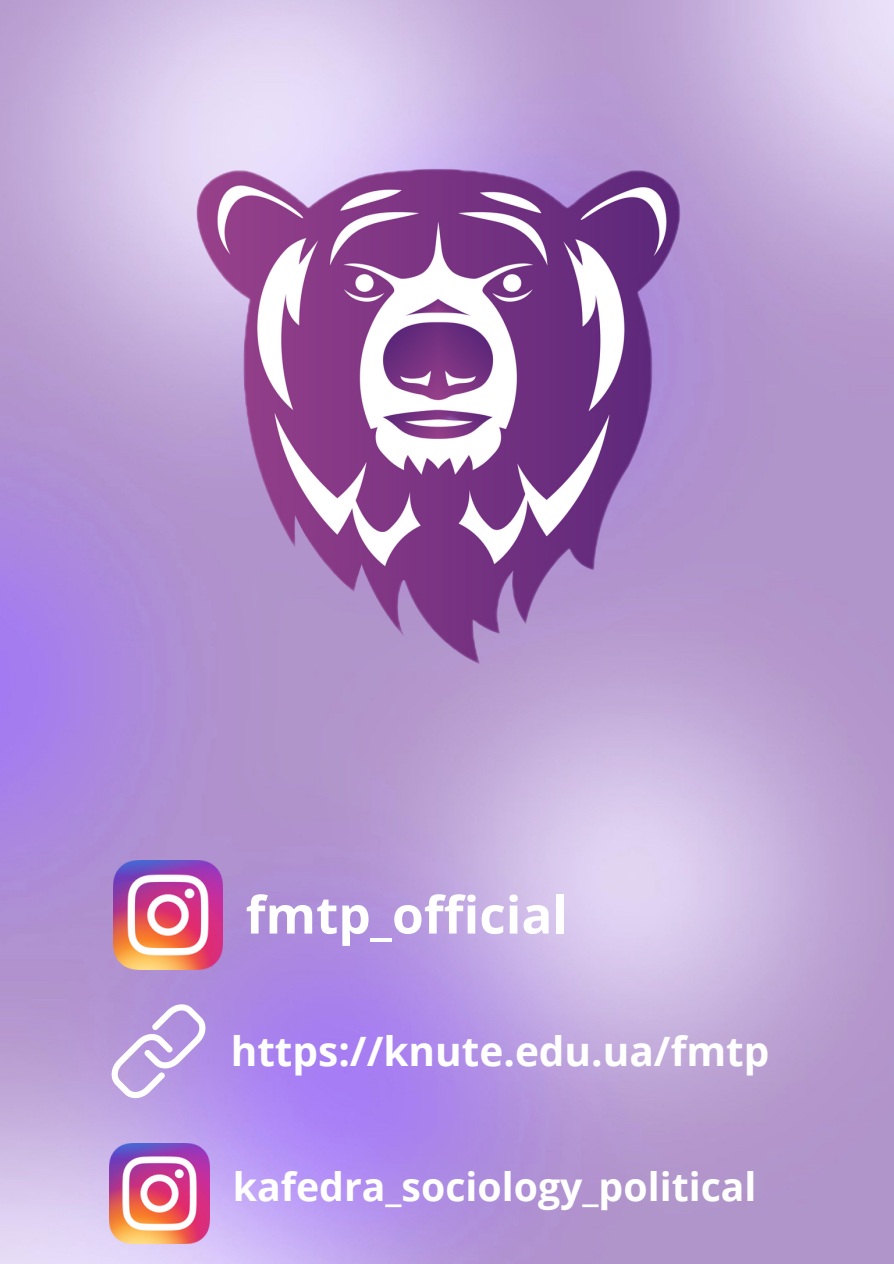
<style>
.page{position:relative;width:894px;height:1264px;background:#fff}
.page>*{position:absolute;margin:0;border:0;box-sizing:border-box;transform-origin:0 0}
.t1{font:700 51.3px "Open Sans";color:#fff}
.t2{font:700 40.5px "Open Sans";color:#fff}
.t3{font:700 39.15px "Open Sans";color:#fff}
</style>
<div class="page">
<img style="left:0;top:0;width:893px;height:1263px">
<img style="left:110px;top:1143px;width:100px;height:100px">
<svg style="left:110px;top:1002px;width:97px;height:98px"></svg>
<img style="left:71px;top:39px;width:752px;height:752px">
<img style="left:113px;top:860px;width:109px;height:109px">
<h1 class="t1" style="left:245px;top:878px;width:324px">fmtp_official</h1>
<p class="t2" style="left:231px;top:1022px;width:540px">https://knute.edu.ua/fmtp</p>
<p class="t3" style="left:233px;top:1159px;width:525px">kafedra_sociology_political</p>
</div>
